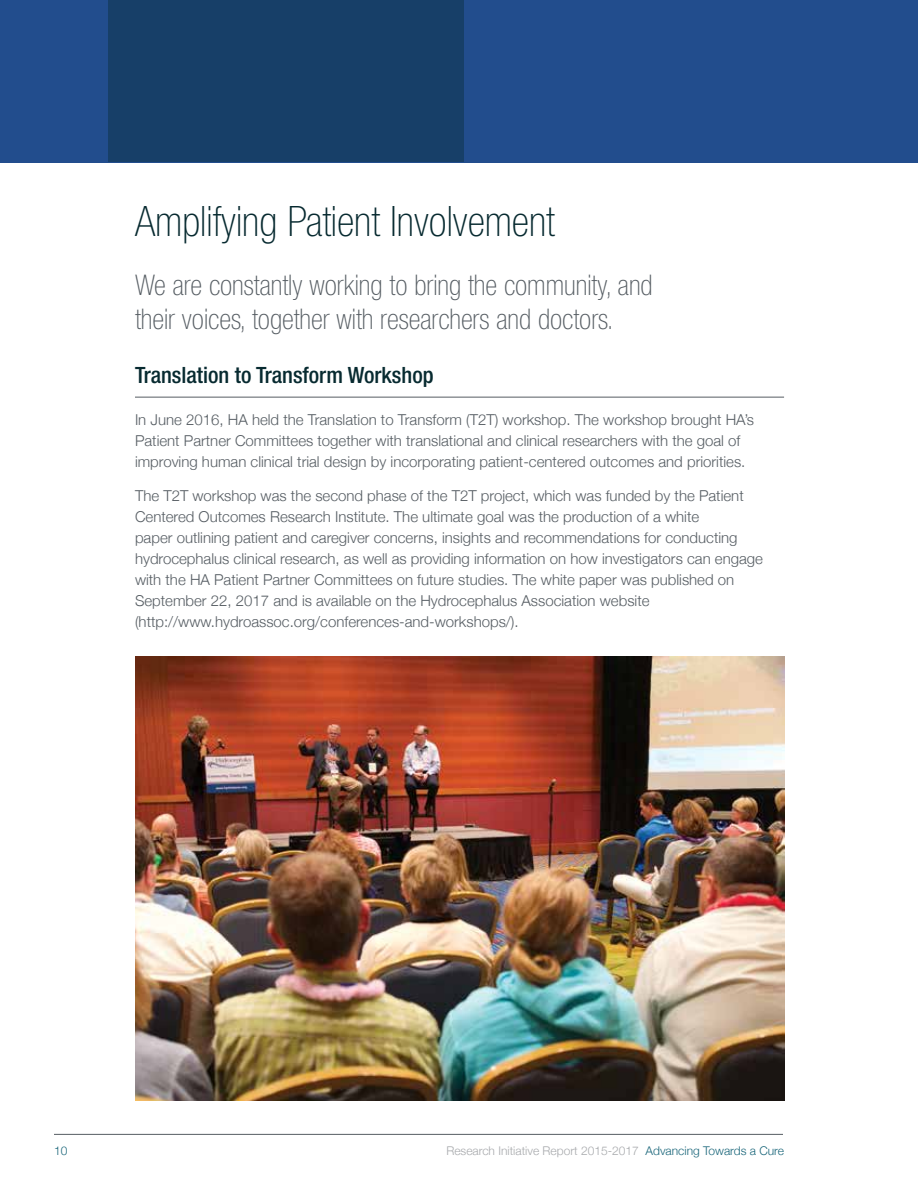
<style>
.page{position:relative;width:918px;height:1188px;background:#fff}
.page>*{position:absolute;margin:0;border:0;box-sizing:border-box;transform-origin:0 0}
.t1{font:100 condensed 42px "Helvetica Neue";color:#072a30}
.t2{font:100 condensed 28.5px/34.5px "Helvetica Neue";color:#565d63}
.t3{font:500 condensed 22.5px "Helvetica Neue";color:#072a30}
.t4{font:300 15px/21px "Helvetica Neue";color:#565d63}
.t5{font:300 12px "Helvetica Neue";color:#a7a9ac}
.t6{font:300 12px "Helvetica Neue";color:#1a667a}
.s1{color:#1a667a}
</style>
<div class="page">
<hr style="left:54px;top:1134px;width:729px;height:1px;background:#565d63">
<div style="left:0;top:0;width:918px;height:162px;background:#224d8d"></div>
<div style="left:108px;top:0;width:355px;height:162px;background:#173f68"></div>
<hr style="left:135px;top:397px;width:649px;height:1px;background:#565d63">
<img style="left:135px;top:657px;width:649px;height:444px">
<h1 class="t1" style="left:135px;top:198px;width:421px">Amplifying Patient Involvement</h1>
<h2 class="t2" style="left:135px;top:267px;width:519px">We are constantly working to bring the community, and their voices, together with researchers and doctors.</h2>
<h3 class="t3" style="left:135px;top:362px;width:300px">Translation to Transform Workshop</h3>
<p class="t4" style="left:135px;top:408px;width:621px">In June 2016, HA held the Translation to Transform (T2T) workshop. The workshop brought HA’s<br>Patient Partner Committees together with translational and clinical researchers with the goal of improving human clinical trial design by incorporating patient-centered outcomes and priorities.</p>
<p class="t4" style="left:135px;top:484px;width:629px">The T2T workshop was the second phase of the T2T project, which was funded by the Patient Centered Outcomes Research Institute. The ultimate goal was the production of a white<br>paper outlining patient and caregiver concerns, insights and recommendations for conducting hydrocephalus clinical research, as well as providing information on how investigators can engage with the HA Patient Partner Committees on future studies. The white paper was published on September 22, 2017 and is available on the Hydrocephalus Association website (http://www.hydroassoc.org/conferences-and-workshops/).</p>
<p class="t6" style="left:54px;top:1141px;width:15px">10</p>
<p class="t5" style="left:446px;top:1141px;width:339px">Research Initiative Report 2015-2017 <span class="s1">Advancing Towards a Cure</span></p>
</div>
